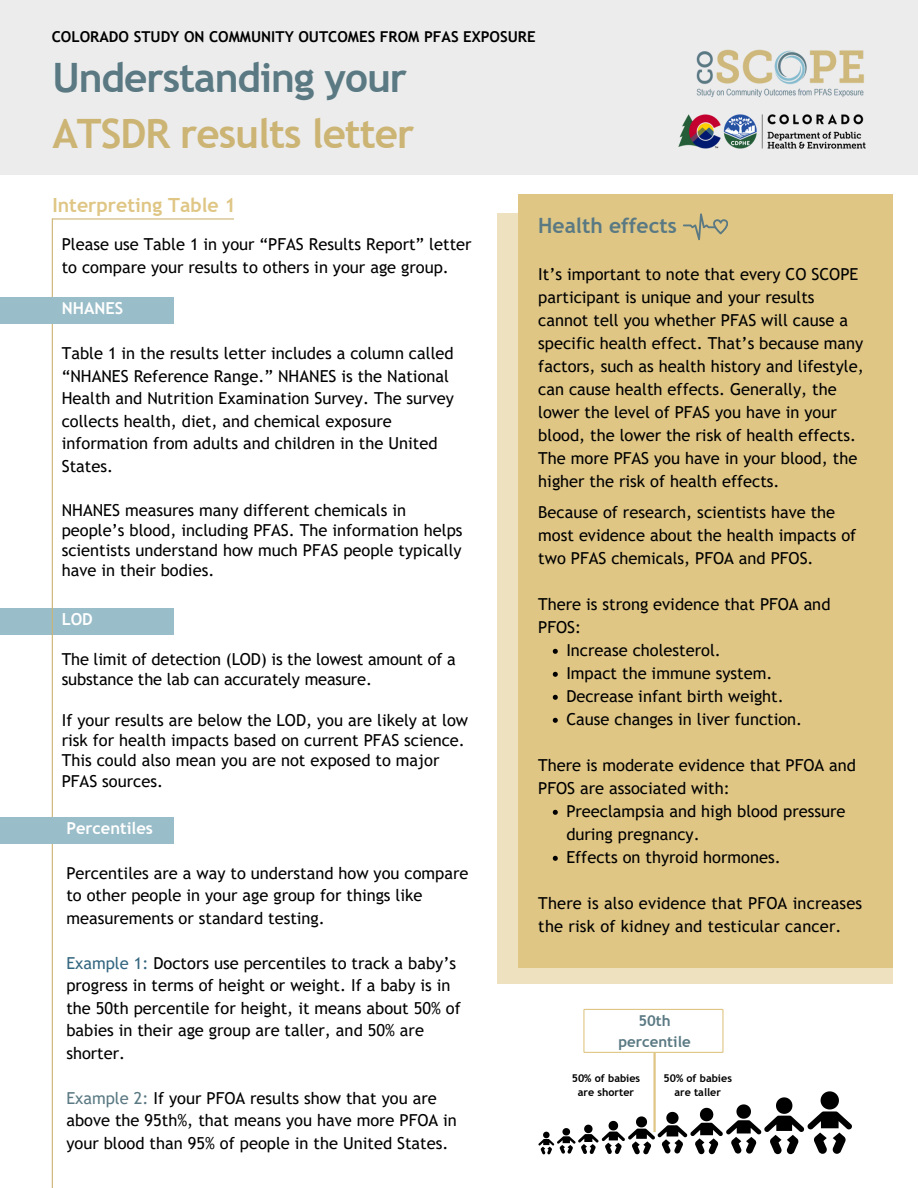
<style>
.page{position:relative;width:918px;height:1188px;background:#fff}
.page>*{position:absolute;margin:0;border:0;box-sizing:border-box;transform-origin:0 0}
.t1{font:700 40.5px/56.2px "Trebuchet MS";letter-spacing:-.025em;color:#ccb474}
.t2{font:700 21px "Trebuchet MS";color:#5a7983}
.t3{font:700 19.5px "Trebuchet MS";color:#dfc685}
.t4{font:16.5px/23px "Trebuchet MS";color:#000}
.t5{font:700 16.5px "Trebuchet MS";color:#fff}
.t6{font:700 16.5px "Trebuchet MS";color:#fefefe}
.t7{font:700 15px "Trebuchet MS";color:#000}
.t8{font:700 15px/20.2px "Trebuchet MS";color:#5a7983;text-align:center}
.t9{font:700 10.65px/14.2px "Trebuchet MS";color:#000;text-align:center}
.s1{color:#5a7983}
.s2{color:#336680}
</style>
<div class="page">
<div style="left:497px;top:213px;width:396px;height:771px;background:#eee1bf"></div>
<div style="left:518px;top:194px;width:375px;height:773px;background:#dfc685"></div>
<svg style="left:683px;top:213px;width:45px;height:27px"></svg>
<div style="left:0;top:608px;width:174px;height:27px;background:#99bdc9"></div>
<div style="left:0;top:0;width:918px;height:175px;background:#ececec"></div>
<img style="left:696px;top:49px;width:168px;height:48px">
<img style="left:678px;top:115px;width:187px;height:33px">
<svg style="left:538px;top:1091px;width:314px;height:63px"></svg>
<svg style="left:583px;top:1009px;width:141px;height:44px"></svg>
<hr style="left:653px;top:1053px;width:3px;height:79px;background:#dfc685">
<hr style="left:52px;top:218px;width:1px;height:970px;background:#ccb474">
<hr style="left:52px;top:218px;width:182px;height:2px;background:#ccb474">
<div style="left:0;top:297px;width:174px;height:27px;background:#99bdc9"></div>
<div style="left:0;top:817px;width:174px;height:27px;background:#99bdc9"></div>
<svg style="left:553px;top:649px;width:5px;height:5px"></svg>
<svg style="left:553px;top:672px;width:5px;height:5px"></svg>
<svg style="left:553px;top:695px;width:5px;height:5px"></svg>
<svg style="left:553px;top:718px;width:5px;height:5px"></svg>
<svg style="left:553px;top:810px;width:5px;height:5px"></svg>
<svg style="left:553px;top:856px;width:5px;height:5px"></svg>
<p class="t7" style="left:52px;top:28px;width:485px">COLORADO STUDY ON COMMUNITY OUTCOMES FROM PFAS EXPOSURE</p>
<p class="t1" style="left:52px;top:49px;width:364px"><span class="s1">Understanding your<br></span>ATSDR results letter</p>
<p class="t3" style="left:52px;top:194px;width:185px">Interpreting Table 1</p>
<p class="t4" style="left:62px;top:233px;width:411px;line-height:22.5px">Please use Table 1 in your “PFAS Results Report” letter to compare your results to others in your age group.</p>
<p class="t6" style="left:62px;top:299px;width:63px">NHANES</p>
<p class="t4" style="left:62px;top:342px;width:394px;line-height:22.5px">Table 1 in the results letter includes a column called “NHANES Reference Range.” NHANES is the National Health and Nutrition Examination Survey. The survey collects health, diet, and chemical exposure information from adults and children in the United States.</p>
<p class="t4" style="left:62px;top:499px;width:402px;line-height:20.2px">NHANES measures many different chemicals in people’s blood, including PFAS. The information helps scientists understand how much PFAS people typically have in their bodies.</p>
<p class="t5" style="left:62px;top:609px;width:32px">LOD</p>
<p class="t4" style="left:62px;top:649px;width:396px;line-height:20.2px">The limit of detection (LOD) is the lowest amount of a substance the lab can accurately measure.</p>
<p class="t4" style="left:62px;top:710px;width:408px;line-height:20.2px">If your results are below the LOD, you are likely at low risk for health impacts based on current PFAS science.<br>This could also mean you are not exposed to major PFAS sources.</p>
<p class="t5" style="left:66px;top:818px;width:88px">Percentiles</p>
<p class="t4" style="left:66px;top:862px;width:404px;line-height:22.5px">Percentiles are a way to understand how you compare to other people in your age group for things like measurements or standard testing.</p>
<p class="t4" style="left:66px;top:952px;width:396px;line-height:22.5px"><span class="s2">Example 1:</span> Doctors use percentiles to track a baby’s progress in terms of height or weight. If a baby is in the 50th percentile for height, it means about 50% of babies in their age group are taller, and 50% are shorter.</p>
<p class="t4" style="left:66px;top:1087px;width:392px;line-height:22.5px"><span class="s1">Example 2:</span> If your PFOA results show that you are above the 95th%, that means you have more PFOA in your blood than 95% of people in the United States.</p>
<p class="t2" style="left:538px;top:213px;width:140px">Health effects</p>
<p class="t4" style="left:538px;top:263px;width:327px">It’s important to note that every CO SCOPE participant is unique and your results cannot tell you whether PFAS will cause a specific health effect. That’s because many factors, such as health history and lifestyle, can cause health effects. Generally, the lower the level of PFAS you have in your blood, the lower the risk of health effects.<br>The more PFAS you have in your blood, the higher the risk of health effects.</p>
<p class="t4" style="left:538px;top:501px;width:320px">Because of research, scientists have the most evidence about the health impacts of two PFAS chemicals, PFOA and PFOS.</p>
<p class="t4" style="left:538px;top:593px;width:294px">There is strong evidence that PFOA and<br>PFOS:</p>
<p class="t4" style="left:566px;top:639px;width:156px">Increase cholesterol.</p>
<p class="t4" style="left:566px;top:662px;width:208px">Impact the immune system.</p>
<p class="t4" style="left:566px;top:685px;width:219px">Decrease infant birth weight.</p>
<p class="t4" style="left:566px;top:708px;width:237px">Cause changes in liver function.</p>
<p class="t4" style="left:538px;top:754px;width:319px">There is moderate evidence that PFOA and<br>PFOS are associated with:</p>
<p class="t4" style="left:566px;top:800px;width:281px">Preeclampsia and high blood pressure during pregnancy.</p>
<p class="t4" style="left:566px;top:846px;width:216px">Effects on thyroid hormones.</p>
<p class="t4" style="left:538px;top:892px;width:326px">There is also evidence that PFOA increases the risk of kidney and testicular cancer.</p>
<p class="t8" style="left:618px;top:1011px;width:74px">50th percentile</p>
<p class="t9" style="left:572px;top:1071px;width:70px">50% of babies are shorter</p>
<p class="t9" style="left:663px;top:1071px;width:70px">50% of babies are taller</p>
</div>
